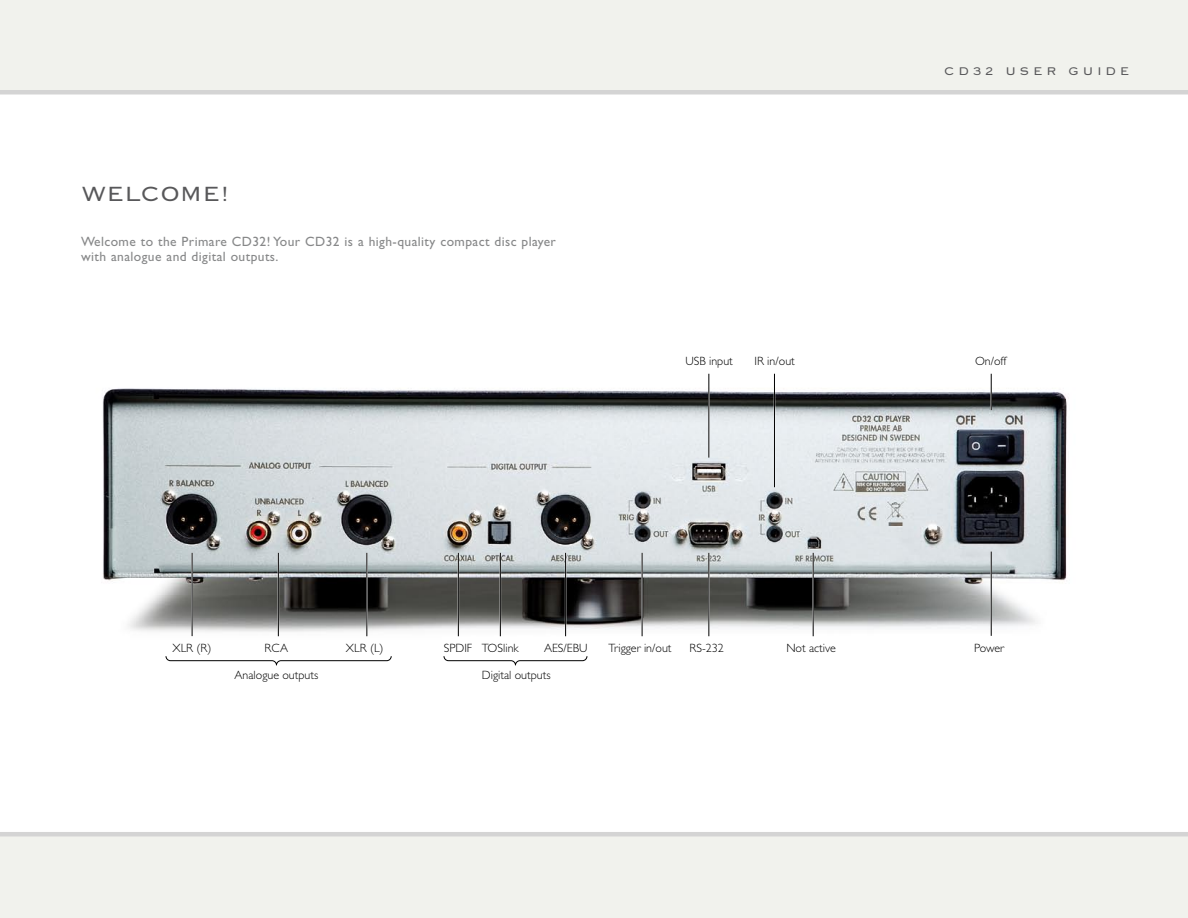
<style>
.page{position:relative;width:1188px;height:918px;background:#fff}
.page>*{position:absolute;margin:0;border:0;box-sizing:border-box;transform-origin:0 0}
.t1{font:27px "Lindgrensans";color:#58585a}
.t2{font:14.7px "Lindgrensans";color:#58585a}
.t3{font:13.5px/15px "Gill Sans";letter-spacing:.03em;color:#878889}
.t4{font:300 12px "Gill Sans";color:#000}
</style>
<div class="page">
<div style="left:0;top:0;width:1187px;height:94px;background:#f1f2ed"></div>
<div style="left:0;top:832px;width:1187px;height:86px;background:#f1f2ed"></div>
<svg style="left:1187px;top:0;width:1px;height:94px"></svg>
<svg style="left:1187px;top:832px;width:1px;height:86px"></svg>
<img style="left:103px;top:373px;width:964px;height:264px">
<hr style="left:191px;top:553px;width:2px;height:83px;background:#fff">
<hr style="left:192px;top:553px;width:1px;height:83px;background:#000">
<hr style="left:278px;top:553px;width:1px;height:83px;background:#000">
<hr style="left:366px;top:553px;width:2px;height:83px;background:#fff">
<hr style="left:366px;top:553px;width:1px;height:83px;background:#000">
<hr style="left:458px;top:553px;width:1px;height:83px;background:#000">
<hr style="left:500px;top:553px;width:1px;height:83px;background:#000">
<hr style="left:565px;top:553px;width:1px;height:83px;background:#000">
<hr style="left:641px;top:553px;width:2px;height:83px;background:#fff">
<hr style="left:642px;top:553px;width:1px;height:83px;background:#000">
<hr style="left:708px;top:553px;width:2px;height:83px;background:#fff">
<hr style="left:708px;top:553px;width:1px;height:83px;background:#000">
<hr style="left:812px;top:553px;width:2px;height:83px;background:#fff">
<hr style="left:813px;top:553px;width:1px;height:83px;background:#000">
<hr style="left:990px;top:552px;width:2px;height:84px;background:#fff">
<hr style="left:991px;top:552px;width:1px;height:84px;background:#000">
<hr style="left:990px;top:374px;width:2px;height:36px;background:#fff">
<hr style="left:991px;top:374px;width:1px;height:36px;background:#000">
<hr style="left:708px;top:374px;width:2px;height:84px;background:#fff">
<hr style="left:708px;top:374px;width:1px;height:84px;background:#000">
<hr style="left:774px;top:374px;width:1px;height:113px;background:#000">
<svg style="left:165px;top:656px;width:227px;height:10px"></svg>
<svg style="left:443px;top:656px;width:145px;height:10px"></svg>
<h1 class="t1" style="left:81px;top:180px;width:150px">Welcome!</h1>
<p class="t3" style="left:81px;top:234px;width:476px">Welcome to the Primare CD32! Your CD32 is a high-quality compact disc player with analogue and digital outputs.</p>
<p class="t2" style="left:944px;top:63px;width:75px">CD32 USER</p>
<p class="t2" style="left:1069px;top:63px;width:13px">GUIDE</p>
<p class="t4" style="left:685px;top:354px;width:49px">USB input</p>
<p class="t4" style="left:755px;top:354px;width:42px">IR in/out</p>
<p class="t4" style="left:975px;top:354px;width:33px">On/off</p>
<p class="t4" style="left:172px;top:641px;width:40px">XLR (R)</p>
<p class="t4" style="left:265px;top:641px;width:25px">RCA</p>
<p class="t4" style="left:346px;top:641px;width:39px">XLR (L)</p>
<p class="t4" style="left:444px;top:641px;width:76px">SPDIF TOSlink</p>
<p class="t4" style="left:544px;top:641px;width:45px">AES/EBU</p>
<p class="t4" style="left:608px;top:641px;width:65px">Trigger in/out</p>
<p class="t4" style="left:690px;top:641px;width:36px">RS-232</p>
<p class="t4" style="left:786px;top:641px;width:51px">Not active</p>
<p class="t4" style="left:974px;top:641px;width:31px">Power</p>
<p class="t4" style="left:235px;top:668px;width:85px">Analogue outputs</p>
<p class="t4" style="left:482px;top:668px;width:70px">Digital outputs</p>
</div>
